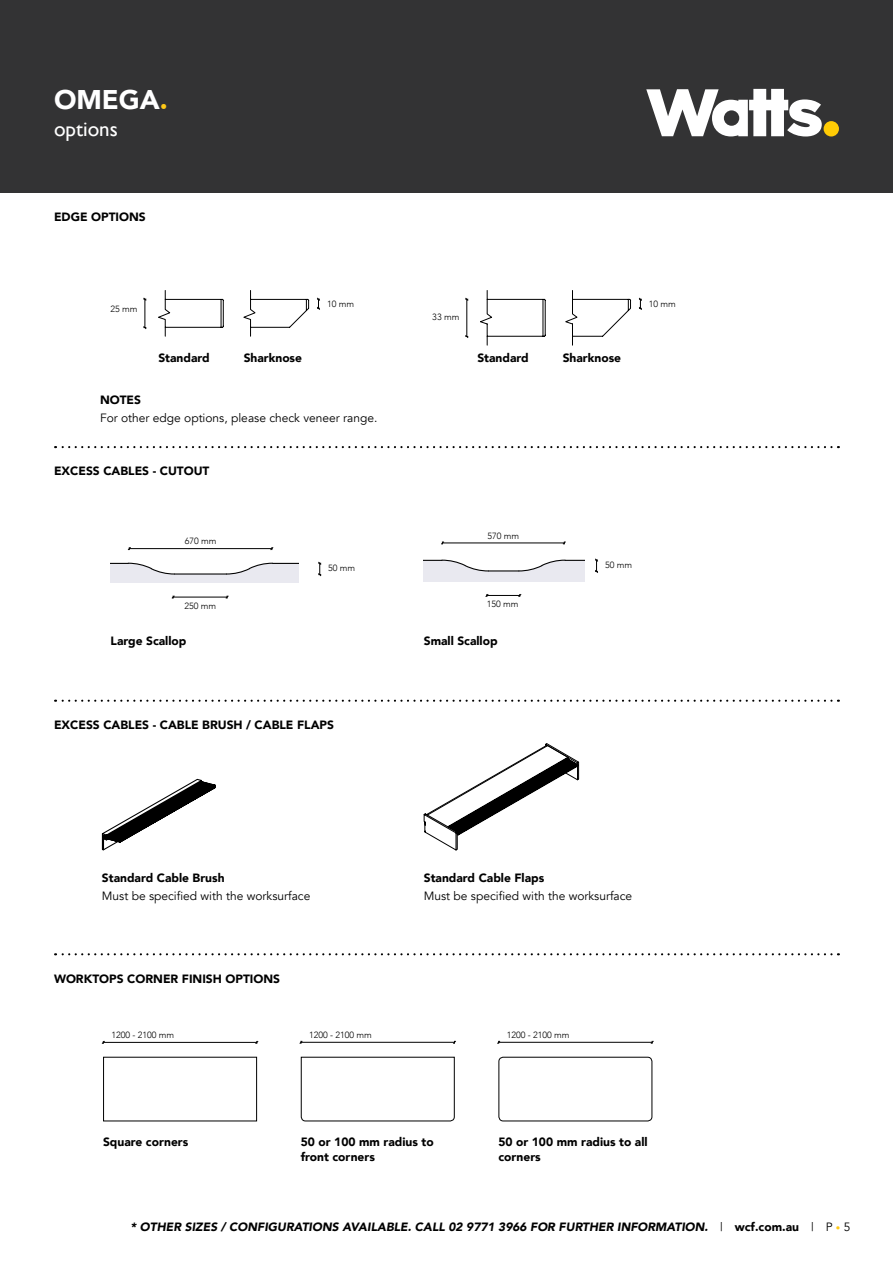
<style>
.page{position:relative;width:893px;height:1263px;background:#fff}
.page>*{position:absolute;margin:0;border:0;box-sizing:border-box;transform-origin:0 0}
.t1{font:900 27px "Avenir";color:#fff}
.t2{font:21px "Gill Sans";color:#fff}
.t3{font:900 12px/14.4px "Avenir";color:#000}
.t4{font:12px "Avenir";color:#000}
.t5{font:italic 900 12px "Avenir";color:#000}
.t6{font:300 9px "Avenir";color:#000}
.s1{color:#ffc917}
.s2{font-weight:400;font-style:normal}
.s3{font-style:normal}
.s4{font-weight:400;font-style:normal;font-size:9px;color:#ffc917}
</style>
<div class="page">
<div style="left:0;top:0;width:893px;height:192px;background:#333334"></div>
<div style="left:824px;top:121px;width:15px;height:15px;background:#ffcb05;border-radius:50%"></div>
<svg style="left:646px;top:89px;width:176px;height:47px"></svg>
<svg style="left:423px;top:743px;width:156px;height:108px"></svg>
<hr style="left:487px;top:595px;width:33px;height:1px;background:#000">
<svg style="left:424px;top:541px;width:160px;height:41px"></svg>
<svg style="left:595px;top:558px;width:3px;height:15px"></svg>
<hr style="left:173px;top:597px;width:54px;height:1px;background:#000">
<svg style="left:171px;top:595px;width:4px;height:4px"></svg>
<svg style="left:225px;top:595px;width:4px;height:4px"></svg>
<svg style="left:111px;top:547px;width:188px;height:35px"></svg>
<svg style="left:318px;top:561px;width:4px;height:15px"></svg>
<svg style="left:101px;top:778px;width:115px;height:73px"></svg>
<svg style="left:158px;top:290px;width:66px;height:47px"></svg>
<svg style="left:243px;top:290px;width:66px;height:47px"></svg>
<svg style="left:317px;top:297px;width:3px;height:13px"></svg>
<svg style="left:143px;top:297px;width:4px;height:32px"></svg>
<svg style="left:480px;top:290px;width:66px;height:56px"></svg>
<svg style="left:565px;top:290px;width:66px;height:56px"></svg>
<hr style="left:466px;top:299px;width:1px;height:37px;background:#000">
<svg style="left:638px;top:297px;width:4px;height:13px"></svg>
<svg style="left:55px;top:446px;width:776px;height:2px"></svg>
<svg style="left:55px;top:700px;width:776px;height:2px"></svg>
<svg style="left:55px;top:953px;width:776px;height:2px"></svg>
<div style="left:499px;top:1057px;width:153px;height:64px;border:1px solid #000;border-radius:4px"></div>
<svg style="left:301px;top:1057px;width:154px;height:64px"></svg>
<svg style="left:103px;top:1057px;width:154px;height:64px"></svg>
<hr style="left:499px;top:1042px;width:153px;height:1px;background:#000">
<svg style="left:497px;top:1040px;width:4px;height:4px"></svg>
<svg style="left:650px;top:1040px;width:4px;height:4px"></svg>
<hr style="left:301px;top:1042px;width:153px;height:1px;background:#000">
<svg style="left:299px;top:1040px;width:4px;height:4px"></svg>
<hr style="left:103px;top:1042px;width:154px;height:1px;background:#000">
<h1 class="t1" style="left:54px;top:76px;width:115px">OMEGA<span class="s1">.</span></h1>
<h2 class="t2" style="left:54px;top:117px;width:65px">options</h2>
<p class="t3" style="left:54px;top:209px;width:93px">EDGE OPTIONS</p>
<p class="t6" style="left:110px;top:304px;width:29px">25 mm</p>
<p class="t3" style="left:158px;top:350px;width:53px">Standard</p>
<p class="t3" style="left:244px;top:350px;width:60px">Sharknose</p>
<p class="t6" style="left:327px;top:298px;width:29px">10 mm</p>
<p class="t3" style="left:100px;top:392px;width:43px">NOTES</p>
<p class="t4" style="left:100px;top:411px;width:279px">For other edge options, please check veneer range.</p>
<p class="t3" style="left:54px;top:464px;width:157px">EXCESS CABLES - CUTOUT</p>
<p class="t6" style="left:185px;top:536px;width:33px">670 mm</p>
<p class="t6" style="left:184px;top:600px;width:33px">250 mm</p>
<p class="t3" style="left:111px;top:633px;width:77px">Large Scallop</p>
<p class="t6" style="left:328px;top:562px;width:29px">50 mm</p>
<p class="t3" style="left:54px;top:717px;width:281px">EXCESS CABLES - CABLE BRUSH / CABLE FLAPS</p>
<p class="t6" style="left:432px;top:312px;width:29px">33 mm</p>
<p class="t3" style="left:477px;top:350px;width:53px">Standard</p>
<p class="t3" style="left:563px;top:350px;width:60px">Sharknose</p>
<p class="t6" style="left:649px;top:298px;width:29px">10 mm</p>
<p class="t6" style="left:487px;top:530px;width:33px">570 mm</p>
<p class="t6" style="left:487px;top:599px;width:33px">150 mm</p>
<p class="t3" style="left:424px;top:633px;width:75px">Small Scallop</p>
<p class="t6" style="left:605px;top:559px;width:29px">50 mm</p>
<p class="t3" style="left:102px;top:870px;width:124px">Standard Cable Brush</p>
<p class="t4" style="left:102px;top:889px;width:210px">Must be specified with the worksurface</p>
<p class="t3" style="left:54px;top:971px;width:228px">WORKTOPS CORNER FINISH OPTIONS</p>
<p class="t3" style="left:424px;top:870px;width:122px">Standard Cable Flaps</p>
<p class="t4" style="left:424px;top:889px;width:210px">Must be specified with the worksurface</p>
<p class="t6" style="left:111px;top:1030px;width:64px">1200 - 2100 mm</p>
<p class="t6" style="left:309px;top:1030px;width:64px">1200 - 2100 mm</p>
<p class="t6" style="left:507px;top:1030px;width:64px">1200 - 2100 mm</p>
<p class="t3" style="left:103px;top:1134px;width:87px">Square corners</p>
<p class="t3" style="left:301px;top:1134px;width:135px">50 or 100 mm radius to front corners</p>
<p class="t3" style="left:498px;top:1135px;width:151px">50 or 100 mm radius to all corners</p>
<p class="t5" style="left:131px;top:1216px;width:721px">* OTHER SIZES / CONFIGURATIONS AVAILABLE. CALL 02 9771 3966 FOR FURTHER INFORMATION. <span class="s2">|</span> <span class="s3">wcf.com.au</span> <span class="s2">| P</span> <span class="s4">•</span> <span class="s2">5</span></p>
</div>
